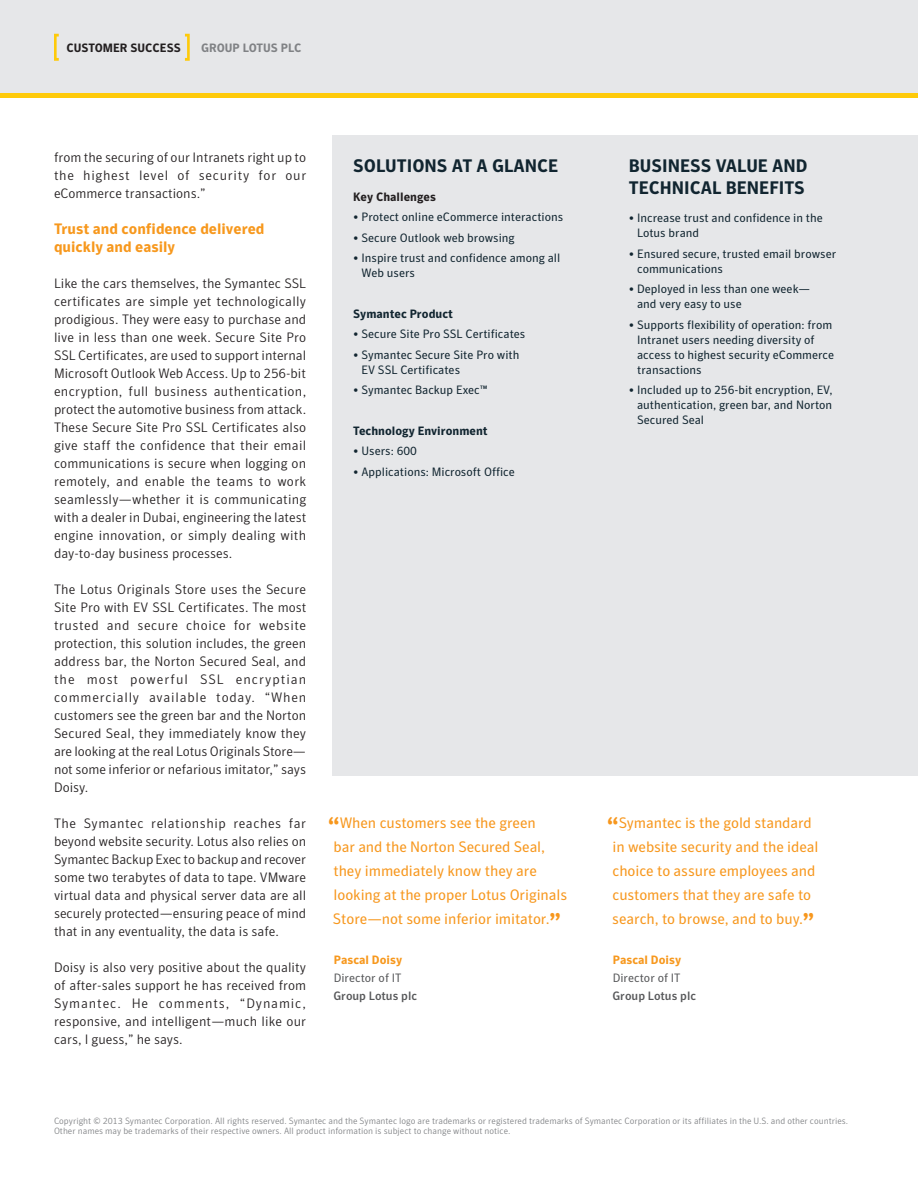
<style>
.page{position:relative;width:918px;height:1188px;background:#fff}
.page>*{position:absolute;margin:0;border:0;box-sizing:border-box;transform-origin:0 0}
.At_A_Glance_-_Header{font:700 18px/21.6px "Symantec Sans";color:#112530}
.Quote_Right{font:15px/24px "Symantec Sans";letter-spacing:-.005em;color:#f7971d;text-align:center}
.Subhead{font:700 15px/18px "Symantec Sans";color:#f7981d}
.Body_Copy{font:300 13.5px/18px "Symantec Sans";color:#231f20;text-align:justify}
.At_A_Glance_-_Bullet{font:12px/15px "Symantec Sans";color:#112530}
.At_A_Glance_-_Subhea{font:700 12px "Symantec Sans";color:#112530}
.Quote_-_Company_Name{font:500 12px "Symantec Sans";color:#57585a}
.Quote_-_Job_Title{font:12px "Symantec Sans";color:#57585a}
.Quote_-_Name{font:700 12px "Symantec Sans";color:#f7981d}
._0a_Brow_-_left{font:700 12px "Symantec Sans";color:#231f20}
._0a_Brow_-_right{font:700 12px "Symantec Sans";color:#808285}
.At_A_Glance_-_Subhea-2{font:700 12px "Symantec Sans";color:#231f20}
.copyright{font:300 9px/9.9px "Symantec Sans";color:#808285}
.s1{font-weight:700;font-size:24px}
</style>
<div class="page">
<div style="left:0;top:0;width:918px;height:97px;background:#e6e7e9"></div>
<svg style="left:54px;top:34px;width:5px;height:27px"></svg>
<svg style="left:185px;top:34px;width:5px;height:27px"></svg>
<div style="left:0;top:93px;width:918px;height:5px;background:#feca0a"></div>
<div style="left:333px;top:135px;width:585px;height:640px;background:#e6e7e9"></div>
<p class="_0a_Brow_-_left" style="left:66px;top:40px;width:116px">CUSTOMER SUCCESS</p>
<p class="_0a_Brow_-_right" style="left:201px;top:40px;width:102px">GROUP LOTUS PLC</p>
<p class="Body_Copy" style="left:54px;top:148px;width:254px">from the securing of our Intranets right up to the highest level of security for our eCommerce transactions.”</p>
<p class="Subhead" style="left:54px;top:220px;width:212px">Trust and confidence delivered quickly and easily</p>
<p class="Body_Copy" style="left:54px;top:274px;width:254px">Like the cars themselves, the Symantec SSL certificates are simple yet technologically prodigious. They were easy to purchase and live in less than one week. Secure Site Pro SSL Certificates, are used to support internal Microsoft Outlook Web Access. Up to 256-bit encryption, full business authentication, protect the automotive business from attack.<br>These Secure Site Pro SSL Certificates also give staff the confidence that their email communications is secure when logging on remotely, and enable the teams to work seamlessly—whether it is communicating with a dealer in Dubai, engineering the latest engine innovation, or simply dealing with day-to-day business processes.</p>
<p class="Body_Copy" style="left:54px;top:580px;width:254px">The Lotus Originals Store uses the Secure Site Pro with EV SSL Certificates. The most trusted and secure choice for website protection, this solution includes, the green address bar, the Norton Secured Seal, and the most powerful SSL encryptian commercially available today. “When customers see the green bar and the Norton Secured Seal, they immediately know they are looking at the real Lotus Originals Store— not some inferior or nefarious imitator,” says Doisy.</p>
<p class="Body_Copy" style="left:54px;top:814px;width:254px">The Symantec relationship reaches far beyond website security. Lotus also relies on Symantec Backup Exec to backup and recover some two terabytes of data to tape. VMware virtual data and physical server data are all securely protected—ensuring peace of mind that in any eventuality, the data is safe.</p>
<p class="Body_Copy" style="left:54px;top:958px;width:254px">Doisy is also very positive about the quality of after-sales support he has received from Symantec. He comments, “Dynamic, responsive, and intelligent—much like our cars, I guess,” he says.</p>
<p class="At_A_Glance_-_Header" style="left:353px;top:155px;width:207px">SOLUTIONS AT A GLANCE</p>
<p class="At_A_Glance_-_Subhea-2" style="left:353px;top:189px;width:84px">Key Challenges</p>
<p class="At_A_Glance_-_Bullet" style="left:353px;top:209px;width:211px">• Protect online eCommerce interactions</p>
<p class="At_A_Glance_-_Bullet" style="left:353px;top:230px;width:163px">• Secure Outlook web browsing</p>
<p class="At_A_Glance_-_Bullet" style="left:362px;top:250px;width:200px;text-indent:-8px">• Inspire trust and confidence among all<br>Web users</p>
<p class="At_A_Glance_-_Subhea" style="left:353px;top:306px;width:101px">Symantec Product</p>
<p class="At_A_Glance_-_Bullet" style="left:353px;top:326px;width:174px">• Secure Site Pro SSL Certificates</p>
<p class="At_A_Glance_-_Bullet" style="left:362px;top:347px;width:159px;text-indent:-8px">• Symantec Secure Site Pro with<br>EV SSL Certificates</p>
<p class="At_A_Glance_-_Bullet" style="left:353px;top:382px;width:136px">• Symantec Backup Exec™</p>
<p class="At_A_Glance_-_Subhea" style="left:353px;top:423px;width:136px">Technology Environment</p>
<p class="At_A_Glance_-_Bullet" style="left:353px;top:443px;width:65px">• Users: 600</p>
<p class="At_A_Glance_-_Bullet" style="left:353px;top:464px;width:163px">• Applications: Microsoft Office</p>
<p class="Quote_Right" style="left:333px;top:811px;width:236px;text-align:left;text-indent:-5px"><span class="s1">“</span>When customers see the green<br>bar and the Norton Secured Seal, they immediately know they are looking at the proper Lotus Originals Store—not some inferior imitator.<span class="s1">”</span></p>
<p class="Quote_-_Name" style="left:334px;top:952px;width:70px">Pascal Doisy</p>
<p class="Quote_-_Job_Title" style="left:334px;top:970px;width:69px">Director of IT</p>
<p class="Quote_-_Company_Name" style="left:334px;top:988px;width:85px">Group Lotus plc</p>
<p class="At_A_Glance_-_Header" style="left:629px;top:155px;width:180px">BUSINESS VALUE AND<br>TECHNICAL BENEFITS</p>
<p class="At_A_Glance_-_Bullet" style="left:637px;top:211px;width:187px;text-indent:-8px">• Increase trust and confidence in the<br>Lotus brand</p>
<p class="At_A_Glance_-_Bullet" style="left:637px;top:246px;width:201px;text-indent:-8px">• Ensured secure, trusted email browser communications</p>
<p class="At_A_Glance_-_Bullet" style="left:637px;top:281px;width:174px;text-indent:-8px">• Deployed in less than one week— and very easy to use</p>
<p class="At_A_Glance_-_Bullet" style="left:637px;top:317px;width:199px;text-indent:-8px">• Supports flexibility of operation: from<br>Intranet users needing diversity of access to highest security eCommerce transactions</p>
<p class="At_A_Glance_-_Bullet" style="left:637px;top:382px;width:197px;text-align:justify;text-indent:-8px">• Included up to 256-bit encryption, EV, authentication, green bar, and Norton Secured Seal</p>
<p class="Quote_Right" style="left:607px;top:811px;width:213px"><span class="s1">“</span>Symantec is the gold standard in website security and the ideal choice to assure employees and customers that they are safe to search, to browse, and to buy.<span class="s1">”</span></p>
<p class="Quote_-_Name" style="left:613px;top:952px;width:70px">Pascal Doisy</p>
<p class="Quote_-_Job_Title" style="left:613px;top:970px;width:69px">Director of IT</p>
<p class="Quote_-_Company_Name" style="left:613px;top:988px;width:85px">Group Lotus plc</p>
<p class="copyright" style="left:54px;top:1116px;width:796px">Copyright © 2013 Symantec Corporation. All rights reserved. Symantec and the Symantec logo are trademarks or registered trademarks of Symantec Corporation or its affiliates in the U.S. and other countries.<br>Other names may be trademarks of their respective owners. All product information is subject to change without notice.</p>
</div>
